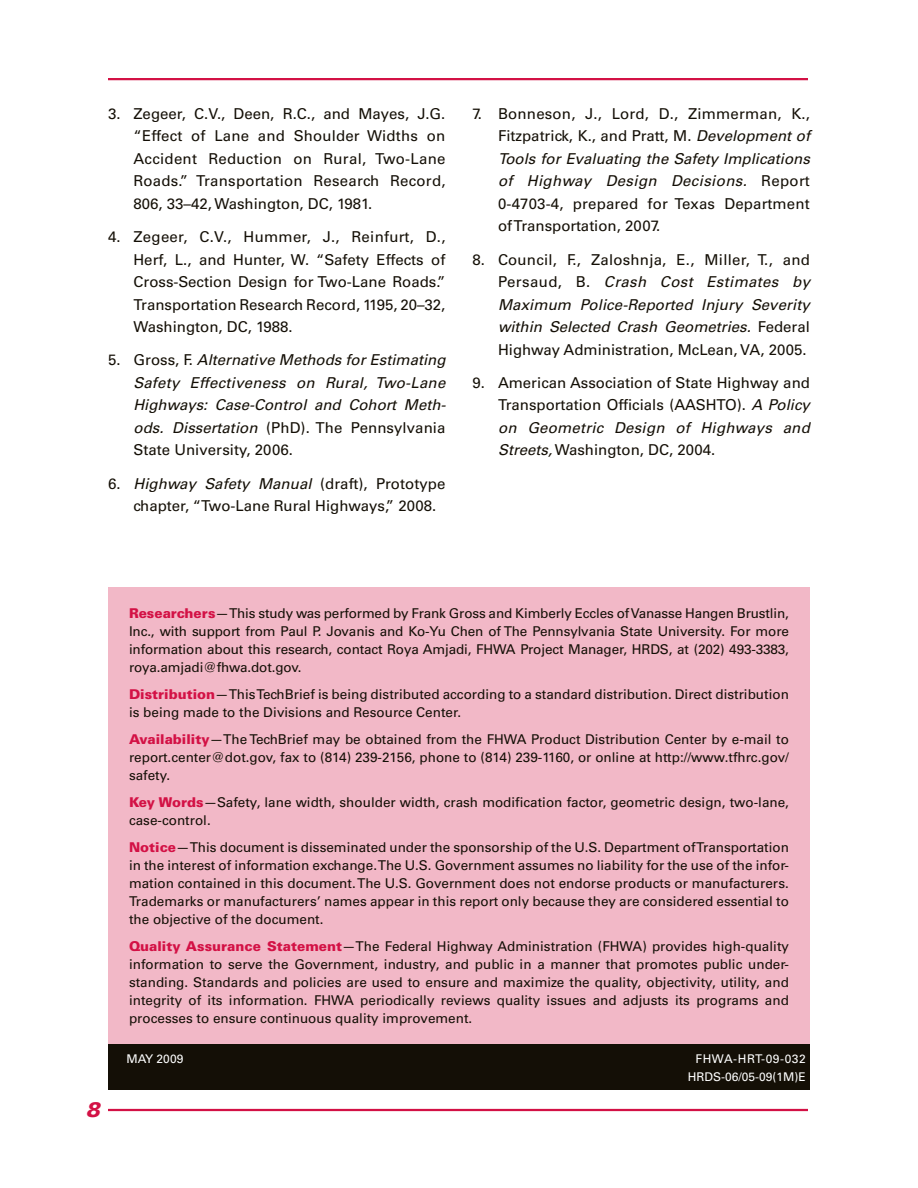
<style>
.page{position:relative;width:918px;height:1188px;background:#fff}
.page>*{position:absolute;margin:0;border:0;box-sizing:border-box;transform-origin:0 0}
.t1{font:italic 900 21px "Univers LT Std";color:#d31145}
.t2{font:15px/22.5px "Univers LT Std";color:#140f06;text-align:justify}
.t3{font:italic 15px/22.5px "Univers LT Std";color:#140f06;text-align:justify}
.t4{font:13.5px/18px "Univers LT Std";color:#140f06;text-align:justify}
.t5{font:12px/18px "Univers LT Std";color:#fff;text-align:right}
.s1{font-style:normal}
.s2{font-style:italic}
.s3{font-weight:900;color:#d31145}
</style>
<div class="page">
<hr style="left:108px;top:1109px;width:700px;height:2px;background:#d31145">
<hr style="left:108px;top:78px;width:700px;height:2px;background:#d31145">
<div style="left:108px;top:587px;width:702px;height:464px;background:#f2b8c7"></div>
<div style="left:108px;top:1045px;width:702px;height:45px;background:#140f06"></div>
<p class="t2" style="left:134px;top:102px;width:314px;text-indent:-26px">3. Zegeer, C.V., Deen, R.C., and Mayes, J.G. “Effect of Lane and Shoulder Widths on Accident Reduction on Rural, Two-Lane Roads.” Transportation Research Record, 806, 33–42, Washington, DC, 1981.</p>
<p class="t2" style="left:134px;top:226px;width:314px;text-indent:-26px">4. Zegeer, C.V., Hummer, J., Reinfurt, D., Herf, L., and Hunter, W. “Safety Effects of Cross-Section Design for Two-Lane Roads.” Transportation Research Record, 1195, 20–32, Washington, DC, 1988.</p>
<p class="t3" style="left:134px;top:349px;width:314px;text-indent:-26px"><span class="s1">5. Gross, F.</span> Alternative Methods for Estimating Safety Effectiveness on Rural, Two-Lane Highways: Case-Control and Cohort Meth&shy;ods. Dissertation <span class="s1">(PhD). The Pennsylvania State University, 2006.</span></p>
<p class="t2" style="left:134px;top:472px;width:313px;text-indent:-26px">6. <span class="s2">Highway Safety Manual</span> (draft), Prototype chapter, “Two-Lane Rural Highways,” 2008.</p>
<p class="t2" style="left:498px;top:102px;width:314px;text-indent:-26px">7. Bonneson, J., Lord, D., Zimmerman, K., Fitzpatrick, K., and Pratt, M. <span class="s2">Development of Tools for Evaluating the Safety Implications of Highway Design Decisions.</span> Report 0-4703-4, prepared for Texas Department of Transportation, 2007.</p>
<p class="t2" style="left:498px;top:248px;width:314px;text-indent:-26px">8. Council, F., Zaloshnja, E., Miller, T., and Persaud, B. <span class="s2">Crash Cost Estimates by Maximum Police-Reported Injury Severity within Selected Crash Geometries.</span> Federal Highway Administration, McLean, VA, 2005.</p>
<p class="t2" style="left:498px;top:371px;width:314px;text-indent:-26px">9. American Association of State Highway and Transportation Officials (AASHTO). <span class="s2">A Policy on Geometric Design of Highways and Streets,</span> Washington, DC, 2004.</p>
<p class="t4" style="left:129px;top:604px;width:662px"><span class="s3">Researchers</span>—This study was performed by Frank Gross and Kimberly Eccles of Vanasse Hangen Brustlin, Inc., with support from Paul P. Jovanis and Ko-Yu Chen of The Pennsylvania State University. For more information about this research, contact Roya Amjadi, FHWA Project Manager, HRDS, at (202) 493-3383, roya.amjadi@fhwa.dot.gov.</p>
<p class="t4" style="left:129px;top:685px;width:661px"><span class="s3">Distribution</span>—This TechBrief is being distributed according to a standard distribution. Direct distribution is being made to the Divisions and Resource Center.</p>
<p class="t4" style="left:129px;top:730px;width:662px"><span class="s3">Availability</span>—The TechBrief may be obtained from the FHWA Product Distribution Center by e-mail to report.center@dot.gov, fax to (814) 239-2156, phone to (814) 239-1160, or online at http://www.tfhrc.gov/ safety.</p>
<p class="t4" style="left:129px;top:793px;width:662px"><span class="s3">Key Words</span>—Safety, lane width, shoulder width, crash modification factor, geometric design, two-lane, case-control.</p>
<p class="t4" style="left:129px;top:838px;width:662px"><span class="s3">Notice</span>—This document is disseminated under the sponsorship of the U.S. Department of Transportation in the interest of information exchange. The U.S. Government assumes no liability for the use of the infor&shy;mation contained in this document. The U.S. Government does not endorse products or manufacturers.<br>Trademarks or manufacturers’ names appear in this report only because they are considered essential to the objective of the document.</p>
<p class="t4" style="left:129px;top:937px;width:662px"><span class="s3">Quality Assurance Statement</span>—The Federal Highway Administration (FHWA) provides high-quality information to serve the Government, industry, and public in a manner that promotes public under&shy;standing. Standards and policies are used to ensure and maximize the quality, objectivity, utility, and integrity of its information. FHWA periodically reviews quality issues and adjusts its programs and processes to ensure continuous quality improvement.</p>
<h1 class="t1" style="left:86px;top:1096px;width:16px">8</h1>
<p class="t5" style="left:126px;top:1050px;width:59px">MAY 2009</p>
<p class="t5" style="left:688px;top:1050px;width:120px">FHWA-HRT-09-032<br>HRDS-06/05-09(1M)E</p>
</div>
